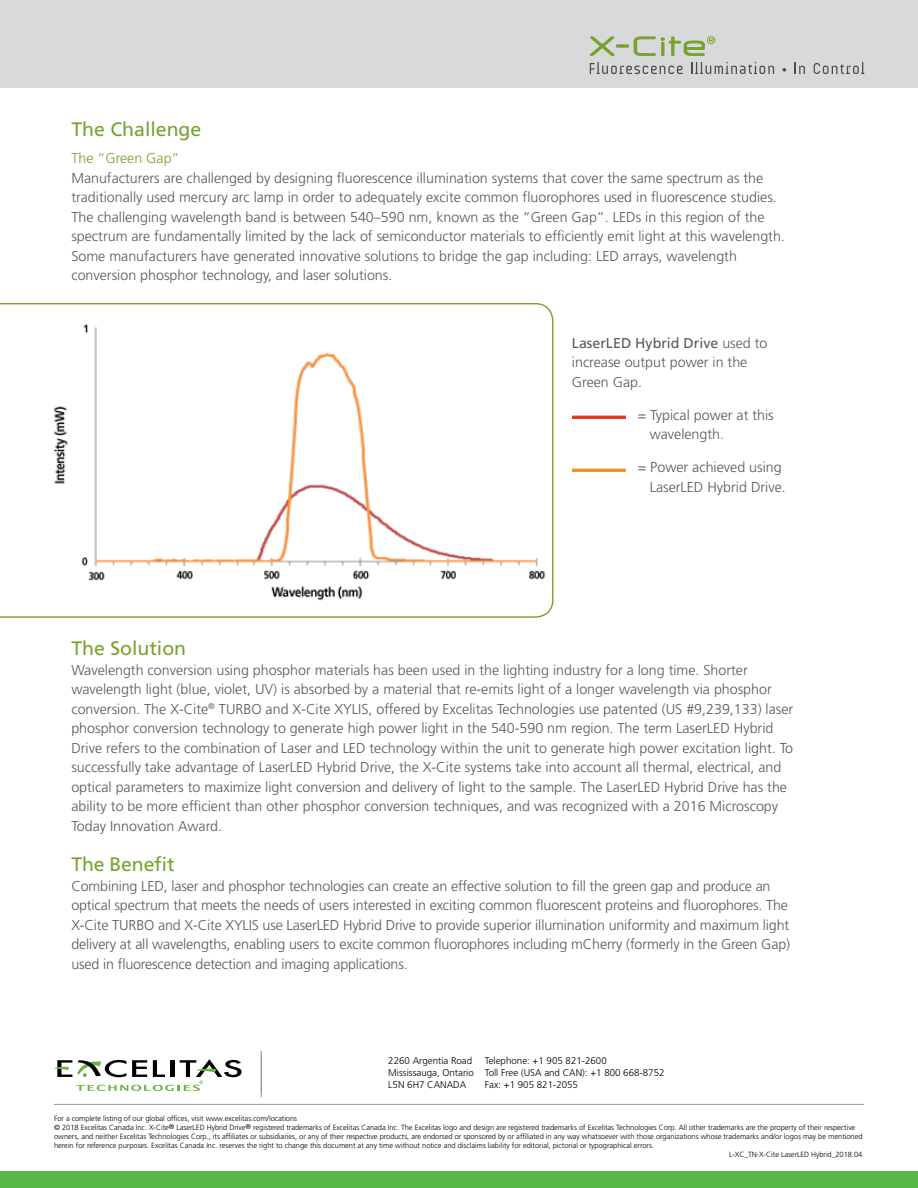
<style>
.page{position:relative;width:918px;height:1188px;background:#fff}
.page>*{position:absolute;margin:0;border:0;box-sizing:border-box;transform-origin:0 0}
.t1{font:19.5px "Frutiger";color:#78a22f}
.t2{font:19.5px "Frutiger LT Std";letter-spacing:-.01em;color:#78a22f}
.t3{font:300 14.25px/19.5px "Frutiger";color:#58595b}
.t4{font:300 14.25px "Frutiger";color:#78a22f}
.t5{font:300 9.75px/11.7px "Frutiger LT Std";color:#000}
.t6{font:300 7.5px/9px "Frutiger LT Std";letter-spacing:-.005em;color:#000}
.t7{font:300 7.5px "Frutiger";letter-spacing:-.005em;color:#000}
.s1{font-weight:400}
.s2{font-size:7.05px}
</style>
<div class="page">
<hr style="left:54px;top:1104px;width:810px;height:1px;background:#8b9b92">
<hr style="left:261px;top:1055px;width:1px;height:42px;background:#8b9b92">
<svg style="left:54px;top:1059px;width:188px;height:32px"></svg>
<hr style="left:261px;top:1051px;width:1px;height:42px;background:#8b9b92">
<div style="left:0;top:1172px;width:918px;height:16px;background:#58b947"></div>
<div style="left:0;top:0;width:918px;height:88px;background:#d8d9da"></div>
<svg style="left:590px;top:62px;width:93px;height:12px"></svg>
<svg style="left:691px;top:62px;width:83px;height:12px"></svg>
<svg style="left:783px;top:68px;width:3px;height:4px"></svg>
<svg style="left:795px;top:63px;width:10px;height:11px"></svg>
<svg style="left:814px;top:62px;width:50px;height:12px"></svg>
<svg style="left:590px;top:36px;width:125px;height:20px"></svg>
<hr style="left:572px;top:416px;width:54px;height:3px;background:#ee3524">
<hr style="left:572px;top:469px;width:54px;height:3px;background:#f78f1e">
<svg style="left:0;top:303px;width:553px;height:315px"></svg>
<h1 class="t1" style="left:71px;top:118px;width:132px">The Challenge</h1>
<p class="t4" style="left:71px;top:150px;width:110px">The “Green Gap”</p>
<p class="t3" style="left:71px;top:168px;width:715px">Manufacturers are challenged by designing fluorescence illumination systems that cover the same spectrum as the traditionally used mercury arc lamp in order to adequately excite common fluorophores used in fluorescence studies.<br>The challenging wavelength band is between 540–590 nm, known as the “Green Gap”. LEDs in this region of the spectrum are fundamentally limited by the lack of semiconductor materials to efficiently emit light at this wavelength.<br>Some manufacturers have generated innovative solutions to bridge the gap including: LED arrays, wavelength conversion phosphor technology, and laser solutions.</p>
<p class="t3" style="left:572px;top:333px;width:197px"><span class="s1">LaserLED Hybrid Drive</span> used to increase output power in the<br>Green Gap.</p>
<p class="t3" style="left:650px;top:405px;width:126px;text-indent:-12px">= Typical power at this wavelength.</p>
<p class="t3" style="left:638px;top:458px;width:150px;text-align:right">= Power achieved using<br>LaserLED Hybrid Drive.</p>
<h1 class="t1" style="left:71px;top:637px;width:116px">The Solution</h1>
<p class="t3" style="left:71px;top:660px;width:723px">Wavelength conversion using phosphor materials has been used in the lighting industry for a long time. Shorter wavelength light (blue, violet, UV) is absorbed by a material that re-emits light of a longer wavelength via phosphor conversion. The X-Cite<sup>®</sup> TURBO and X-Cite XYLIS, offered by Excelitas Technologies use patented (US #9,239,133) laser phosphor conversion technology to generate high power light in the 540-590 nm region. The term LaserLED Hybrid Drive refers to the combination of Laser and LED technology within the unit to generate high power excitation light. To successfully take advantage of LaserLED Hybrid Drive, the X-Cite systems take into account all thermal, electrical, and optical parameters to maximize light conversion and delivery of light to the sample. The LaserLED Hybrid Drive has the ability to be more efficient than other phosphor conversion techniques, and was recognized with a 2016 Microscopy Today Innovation Award.</p>
<h1 class="t2" style="left:71px;top:853px;width:105px">The Benefit</h1>
<p class="t3" style="left:71px;top:876px;width:720px">Combining LED, laser and phosphor technologies can create an effective solution to fill the green gap and produce an optical spectrum that meets the needs of users interested in exciting common fluorescent proteins and fluorophores. The X-Cite TURBO and X-Cite XYLIS use LaserLED Hybrid Drive to provide superior illumination uniformity and maximum light delivery at all wavelengths, enabling users to excite common fluorophores including mCherry (formerly in the Green Gap) used in fluorescence detection and imaging applications.</p>
<p class="t5" style="left:388px;top:1055px;width:87px">2260 Argentia Road<br>Mississauga, Ontario<br>L5N 6H7 CANADA</p>
<p class="t5" style="left:485px;top:1055px;width:181px">Telephone: +1 905 821-2600<br>Toll Free (USA and CAN): +1 800 668-8752<br>Fax: +1 905 821-2055</p>
<p class="t6" style="left:54px;top:1114px;width:810px">For a complete listing of our global offices, visit www.excelitas.com/locations<br>© 2018 Excelitas Canada Inc. X-Cite<span class="s2">®</span> LaserLED Hybrid Drive<span class="s2">®</span> registered trademarks of Excelitas Canada Inc. The Excelitas logo and design are registered trademarks of Excelitas Technologies Corp. All other trademarks are the property of their respective owners, and neither Excelitas Technologies Corp., its affiliates or subsidiaries, or any of their respective products, are endorsed or sponsored by or affiliated in any way whatsoever with those organizations whose trademarks and/or logos may be mentioned herein for reference purposes. Excelitas Canada Inc. reserves the right to change this document at any time without notice and disclaims liability for editorial, pictorial or typographical errors.</p>
<p class="t7" style="left:729px;top:1150px;width:135px">L-XC_TN-X-Cite LaserLED Hybrid_2018.04</p>
</div>
